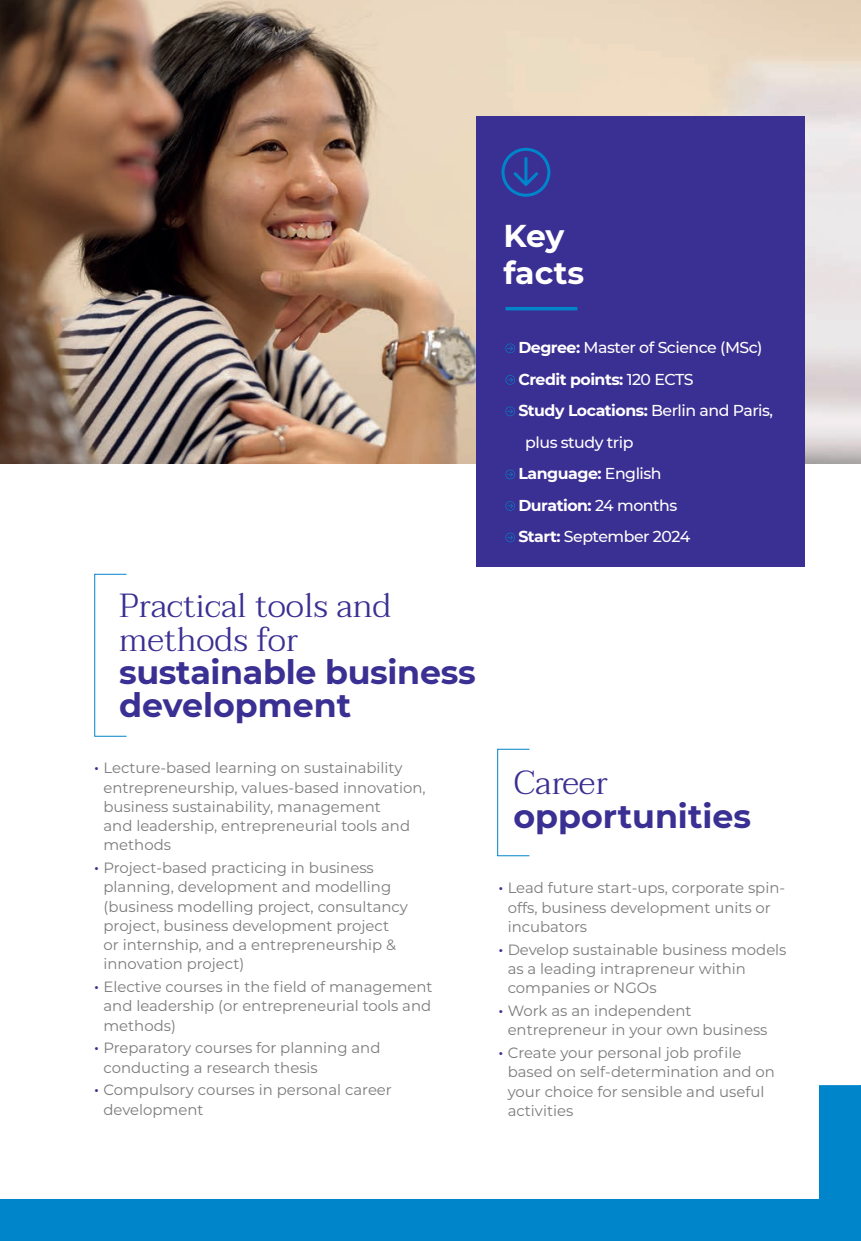
<style>
.page{position:relative;width:861px;height:1241px;background:#fff}
.page>*{position:absolute;margin:0;border:0;box-sizing:border-box;transform-origin:0 0}
.t1{font:700 33.25px/33.2px "Montserrat";color:#3a2f92}
.t2{font:300 33.25px/33.2px "Taviraj";color:#3a2f92}
.t3{font:700 31.5px/36.8px "Montserrat";letter-spacing:-.005em;color:#fff}
.t4{font:700 15.75px "Montserrat";letter-spacing:-.03em;color:#fff}
.t5{font:500 15.75px "Montserrat";letter-spacing:-.03em;color:#fff}
.t6{font:14.88px/19.2px "Montserrat";color:#7b7b7d}
.s1{font-weight:500;font-size:15.75px;color:#3a2f92}
.s2{font-weight:700}
.s3{font-weight:500}
</style>
<div class="page">
<img style="left:0;top:0;width:861px;height:463px">
<svg style="left:0;top:1085px;width:860px;height:155px"></svg>
<svg style="left:0;top:135px;width:1px;height:329px"></svg>
<div style="left:476px;top:117px;width:329px;height:450px;background:#3a2f92"></div>
<svg style="left:501px;top:148px;width:49px;height:49px"></svg>
<hr style="left:505px;top:307px;width:72px;height:3px;background:#0084ca">
<svg style="left:505px;top:343px;width:10px;height:10px"></svg>
<svg style="left:505px;top:375px;width:10px;height:9px"></svg>
<svg style="left:505px;top:406px;width:10px;height:10px"></svg>
<svg style="left:505px;top:469px;width:10px;height:10px"></svg>
<svg style="left:505px;top:501px;width:10px;height:9px"></svg>
<svg style="left:505px;top:532px;width:10px;height:10px"></svg>
<hr style="left:0;top:1240px;width:861px;height:1px;background:#0084ca">
<hr style="left:860px;top:1084px;width:1px;height:156px;background:#0084ca">
<div style="left:94px;top:573px;width:33px;height:163px;border:1px solid #0084ca"></div>
<div style="left:497px;top:748px;width:33px;height:108px;border:1px solid #0084ca"></div>
<h1 class="t2" style="left:119px;top:590px;width:274px">Practical tools and methods for</h1>
<h1 class="t1" style="left:119px;top:653px;width:358px">sustainable business development</h1>
<p class="t6" style="left:103px;top:757px;width:324px;text-indent:-9px"><span class="s1">•</span> Lecture-based learning on sustainability entrepreneurship, values-based innovation, business sustainability, management<br>and leadership, entrepreneurial tools and methods</p>
<p class="t6" style="left:103px;top:857px;width:306px;text-indent:-9px"><span class="s1">•</span> Project-based practicing in business planning, development and modelling (business modelling project, consultancy project, business development project or internship, and a entrepreneurship &amp; innovation project)</p>
<p class="t6" style="left:103px;top:976px;width:331px;text-align:justify;text-indent:-9px"><span class="s1">•</span> Elective courses in the field of management and leadership (or entrepreneurial tools and methods)</p>
<p class="t6" style="left:103px;top:1037px;width:278px;text-indent:-9px"><span class="s1">•</span> Preparatory courses for planning and conducting a research thesis</p>
<p class="t6" style="left:103px;top:1079px;width:290px;text-indent:-9px"><span class="s1">•</span> Compulsory courses in personal career development</p>
<h2 class="t3" style="left:503px;top:215px;width:82px">Key facts</h2>
<p class="t5" style="left:518px;top:336px;width:246px"><span class="s2">Degree:</span> Master of Science (MSc)</p>
<p class="t4" style="left:518px;top:368px;width:177px">Credit points: <span class="s3">120 ECTS</span></p>
<p class="t4" style="left:518px;top:399px;width:256px">Study Locations: <span class="s3">Berlin and Paris,</span></p>
<p class="t5" style="left:525px;top:431px;width:110px">plus study trip</p>
<p class="t4" style="left:518px;top:462px;width:145px">Language: <span class="s3">English</span></p>
<p class="t4" style="left:518px;top:494px;width:160px">Duration: <span class="s3">24 months</span></p>
<p class="t5" style="left:518px;top:525px;width:173px"><span class="s2">Start:</span> September 2024</p>
<h1 class="t2" style="left:513px;top:767px;width:96px">Career</h1>
<h1 class="t1" style="left:513px;top:797px;width:239px">opportunities</h1>
<p class="t6" style="left:507px;top:877px;width:279px;text-indent:-9px"><span class="s1">•</span> Lead future start-ups, corporate spin&shy;offs, business development units or incubators</p>
<p class="t6" style="left:507px;top:939px;width:280px;text-indent:-9px"><span class="s1">•</span> Develop sustainable business models as a leading intrapreneur within companies or NGOs</p>
<p class="t6" style="left:507px;top:1000px;width:261px;text-indent:-9px"><span class="s1">•</span> Work as an independent entrepreneur in your own business</p>
<p class="t6" style="left:507px;top:1042px;width:269px;text-indent:-9px"><span class="s1">•</span> Create your personal job profile based on self-determination and on your choice for sensible and useful activities</p>
</div>
